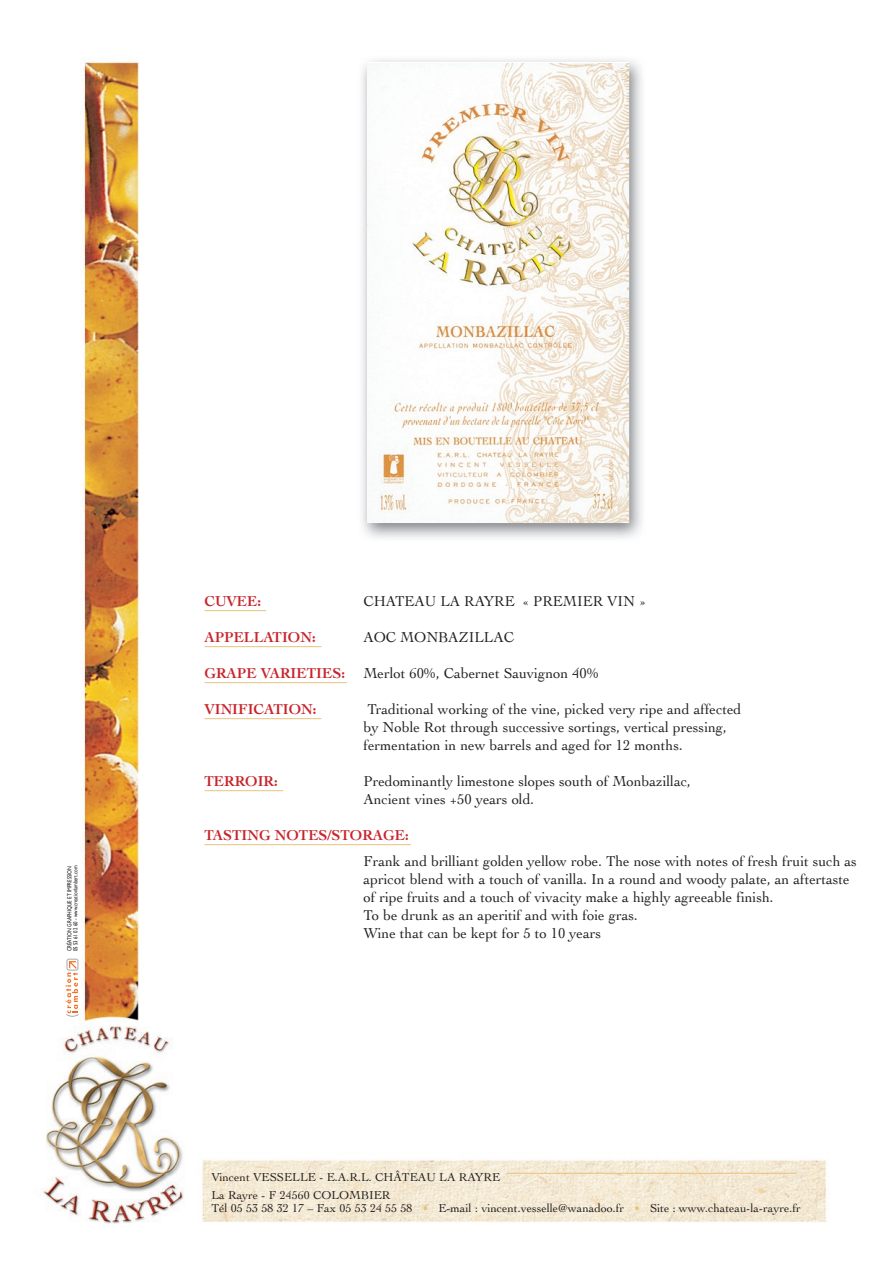
<style>
.page{position:relative;width:893px;height:1263px;background:#fff}
.page>*{position:absolute;margin:0;border:0;box-sizing:border-box;transform-origin:0 0}
.Normal_e{font:15px "Cochin";color:#231f20}
.Normal_e-2{font:700 15px "Cochin";color:#c8242b}
.Normal_e-3{font:12px "Cochin";color:#231f20}
.Normal_e-4{font:6px "Gill Sans";color:#231f20;scale:.8 1}
.s1{font-weight:700;color:#c8242b}
.s2{color:#e9c27c}
</style>
<div class="page">
<img style="left:43px;top:59px;width:784px;height:1165px">
<div style="left:67px;top:959px;width:11px;height:11px;border:1px solid #a8a9ad;border-radius:2px"></div>
<svg style="left:66px;top:961px;width:13px;height:56px"></svg>
<hr style="left:506px;top:1173px;width:290px;height:1px;background:#e9c27c">
<hr style="left:204px;top:610px;width:62px;height:1px;background:#e9c27c">
<hr style="left:204px;top:646px;width:117px;height:1px;background:#e9c27c">
<hr style="left:204px;top:682px;width:143px;height:1px;background:#e9c27c">
<hr style="left:204px;top:718px;width:117px;height:1px;background:#e9c27c">
<hr style="left:204px;top:790px;width:79px;height:1px;background:#e9c27c">
<hr style="left:204px;top:844px;width:207px;height:1px;background:#e9c27c">
<img style="left:368px;top:63px;width:261px;height:459px">
<p class="Normal_e-4" style="left:66px;top:951px;width:108px;rotate:-90deg">Création Graphique et impression</p>
<p class="Normal_e-4" style="left:72px;top:951px;width:109px;rotate:-90deg">05 53 61 02 60 - www.creationlambert.com</p>
<p class="Normal_e-2" style="left:204px;top:592px;width:58px">CUVEE:</p>
<p class="Normal_e" style="left:363px;top:593px;width:284px">CHATEAU LA RAYRE « PREMIER VIN »</p>
<p class="Normal_e-2" style="left:204px;top:628px;width:113px">APPELLATION:</p>
<p class="Normal_e" style="left:363px;top:629px;width:152px">AOC MONBAZILLAC</p>
<p class="Normal_e" style="left:204px;top:665px;width:396px"><span class="s1">GRAPE VARIETIES:</span> Merlot 60%, Cabernet Sauvignon 40%</p>
<p class="Normal_e-2" style="left:204px;top:700px;width:114px">VINIFICATION:</p>
<p class="Normal_e" style="left:367px;top:701px;width:375px">Traditional working of the vine, picked very ripe and affected</p>
<p class="Normal_e" style="left:363px;top:719px;width:365px">by Noble Rot through successive sortings, vertical pressing,</p>
<p class="Normal_e" style="left:363px;top:737px;width:321px">fermentation in new barrels and aged for 12 months.</p>
<p class="Normal_e-2" style="left:204px;top:772px;width:75px">TERROIR:</p>
<p class="Normal_e" style="left:363px;top:773px;width:329px">Predominantly limestone slopes south of Monbazillac,</p>
<p class="Normal_e" style="left:363px;top:791px;width:172px">Ancient vines +50 years old.</p>
<p class="Normal_e-2" style="left:204px;top:826px;width:206px">TASTING NOTES/STORAGE:</p>
<p class="Normal_e" style="left:363px;top:852px;width:495px">Frank and brilliant golden yellow robe. The nose with notes of fresh fruit such as</p>
<p class="Normal_e" style="left:363px;top:870px;width:488px">apricot blend with a touch of vanilla. In a round and woody palate, an aftertaste</p>
<p class="Normal_e" style="left:363px;top:888px;width:412px">of ripe fruits and a touch of vivacity make a highly agreeable finish.</p>
<p class="Normal_e" style="left:363px;top:906px;width:276px">To be drunk as an aperitif and with foie gras.</p>
<p class="Normal_e" style="left:363px;top:924px;width:239px">Wine that can be kept for 5 to 10 years</p>
<p class="Normal_e-3" style="left:211px;top:1170px;width:290px">Vincent VESSELLE - E.A.R.L. CHÂTEAU LA RAYRE</p>
<p class="Normal_e-3" style="left:211px;top:1188px;width:181px">La Rayre - F 24560 COLOMBIER</p>
<p class="Normal_e-3" style="left:211px;top:1202px;width:591px">Tél 05 53 58 32 17 – Fax 05 53 24 55 58 <span class="s2">•</span> E-mail : vincent.vesselle@wanadoo.fr <span class="s2">•</span> Site : www.chateau-la-rayre.fr</p>
</div>
